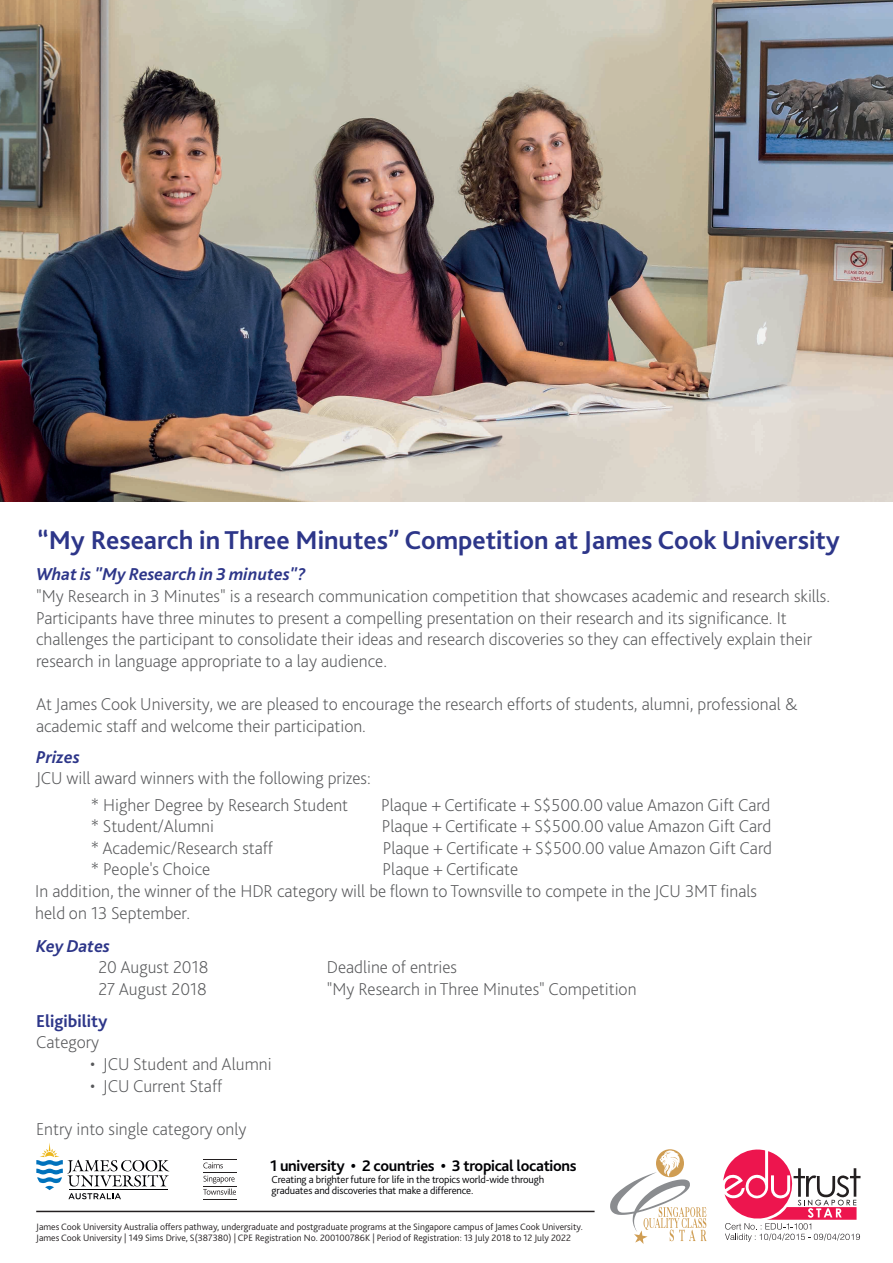
<style>
.page{position:relative;width:893px;height:1263px;background:#fff}
.page>*{position:absolute;margin:0;border:0;box-sizing:border-box;transform-origin:0 0}
.t1{font:700 27px "Bliss 2";color:#2d3689}
.t2{font:200 18px/21.6px "Bliss 2";color:#57585a}
.t3{font:italic 700 18px "Bliss 2";color:#2d3689}
.t4{font:700 18px "Bliss 2";color:#2d3689}
.t5{font:700 16.05px "Bliss 2";letter-spacing:-.02em;color:#000104}
.t6{font:300 10.8px/10.8px "Bliss 2";letter-spacing:-.015em;color:#000104}
.t7{font:300 9.75px/11.1px "Bliss 2";color:#231f20}
</style>
<div class="page">
<img style="left:0;top:0;width:893px;height:501px">
<svg style="left:36px;top:1143px;width:133px;height:56px"></svg>
<svg style="left:203px;top:1175px;width:33px;height:20px"></svg>
<svg style="left:203px;top:1162px;width:20px;height:6px"></svg>
<hr style="left:203px;top:1159px;width:33px;height:1px;background:#231f20">
<hr style="left:203px;top:1199px;width:33px;height:1px;background:#231f20">
<hr style="left:203px;top:1173px;width:33px;height:1px;background:#231f20">
<hr style="left:203px;top:1186px;width:33px;height:1px;background:#231f20">
<hr style="left:36px;top:1211px;width:559px;height:1px;background:#231f20">
<svg style="left:723px;top:1149px;width:137px;height:93px"></svg>
<svg style="left:610px;top:1149px;width:97px;height:95px"></svg>
<h1 class="t1" style="left:38px;top:523px;width:804px">“My Research in Three Minutes” Competition at James Cook University</h1>
<p class="t3" style="left:36px;top:563px;width:271px">What is "My Research in 3 minutes"?</p>
<p class="t2" style="left:36px;top:585px;width:796px">"My Research in 3 Minutes" is a research communication competition that showcases academic and research skills.<br>Participants have three minutes to present a compelling presentation on their research and its significance. It challenges the participant to consolidate their ideas and research discoveries so they can effectively explain their research in language appropriate to a lay audience.</p>
<p class="t2" style="left:36px;top:693px;width:763px">At James Cook University, we are pleased to encourage the research efforts of students, alumni, professional &amp; academic staff and welcome their participation.</p>
<p class="t3" style="left:36px;top:745px;width:45px">Prizes</p>
<p class="t2" style="left:36px;top:767px;width:336px">JCU will award winners with the following prizes:</p>
<p class="t2" style="left:91px;top:794px;width:259px">* Higher Degree by Research Student</p>
<p class="t2" style="left:381px;top:794px;width:391px">Plaque + Certificate + S$500.00 value Amazon Gift Card</p>
<p class="t2" style="left:91px;top:815px;width:125px">* Student/Alumni</p>
<p class="t2" style="left:382px;top:815px;width:391px">Plaque + Certificate + S$500.00 value Amazon Gift Card</p>
<p class="t2" style="left:91px;top:837px;width:184px">* Academic/Research staff</p>
<p class="t2" style="left:383px;top:837px;width:391px">Plaque + Certificate + S$500.00 value Amazon Gift Card</p>
<p class="t2" style="left:91px;top:858px;width:121px">* People's Choice</p>
<p class="t2" style="left:35px;top:858px;width:723px;text-indent:347px">Plaque + Certificate<br>In addition, the winner of the HDR category will be flown to Townsville to compete in the JCU 3MT finals held on 13 September.</p>
<p class="t3" style="left:36px;top:934px;width:76px">Key Dates</p>
<p class="t2" style="left:98px;top:956px;width:112px">20 August 2018</p>
<p class="t2" style="left:327px;top:956px;width:132px">Deadline of entries</p>
<p class="t2" style="left:98px;top:978px;width:110px">27 August 2018</p>
<p class="t2" style="left:327px;top:978px;width:311px">"My Research in Three Minutes" Competition</p>
<p class="t4" style="left:36px;top:1010px;width:73px">Eligibility</p>
<p class="t2" style="left:36px;top:1031px;width:65px">Category</p>
<p class="t2" style="left:90px;top:1053px;width:183px">• JCU Student and Alumni</p>
<p class="t2" style="left:90px;top:1075px;width:134px">• JCU Current Staff</p>
<p class="t2" style="left:36px;top:1118px;width:212px">Entry into single category only</p>
<p class="t5" style="left:270px;top:1156px;width:308px">1 university • 2 countries • 3 tropical locations</p>
<p class="t6" style="left:272px;top:1174px;width:274px">Creating a brighter future for life in the tropics world-wide through graduates and discoveries that make a difference.</p>
<p class="t7" style="left:36px;top:1221px;width:548px">James Cook University Australia offers pathway, undergraduate and postgraduate programs at the Singapore campus of James Cook University.<br>James Cook University | 149 Sims Drive, S(387380) | CPE Registration No. 200100786K | Period of Registration: 13 July 2018 to 12 July 2022</p>
</div>
